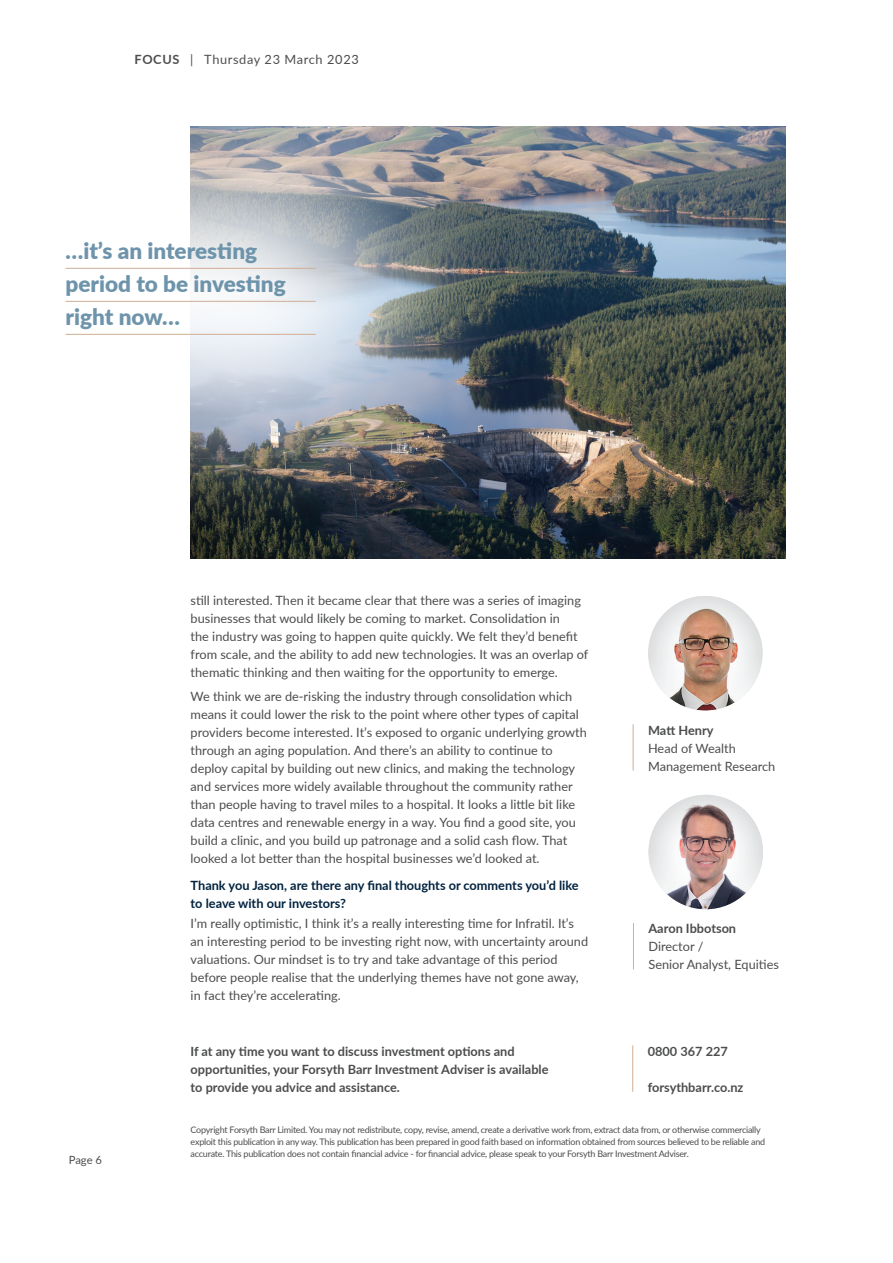
<style>
.page{position:relative;width:893px;height:1263px;background:#fff}
.page>*{position:absolute;margin:0;border:0;box-sizing:border-box;transform-origin:0 0}
.t1{font:900 22.5px/33px "Lato";color:#6e94ab}
.t2{font:12.75px/18px "Lato";color:#4b4c4d}
.t3{font:700 12.75px/18px "Lato";color:#4b4c4d}
.t4{font:700 12.75px/18px "Lato";color:#00223f}
.t5{font:12.75px "Lato";letter-spacing:.05em;color:#4b4c4d}
.t6{font:11.25px "Lato";color:#4b4c4d}
.t7{font:9px/12px "Lato";letter-spacing:-.025em;color:#4b4c4d}
.s1{font-weight:700}
</style>
<div class="page">
<img style="left:191px;top:127px;width:595px;height:431px">
<img style="left:65px;top:126px;width:450px;height:413px">
<hr style="left:66px;top:268px;width:250px;height:1px;background:#d1ae94">
<hr style="left:66px;top:301px;width:250px;height:1px;background:#d1ae94">
<hr style="left:66px;top:334px;width:250px;height:1px;background:#d1ae94">
<hr style="left:632px;top:1045px;width:1px;height:47px;background:#d1ae94">
<hr style="left:633px;top:724px;width:1px;height:46px;background:#d1ae94">
<hr style="left:633px;top:923px;width:1px;height:46px;background:#d1ae94">
<img style="left:648px;top:596px;width:115px;height:114px;border-radius:57px">
<img style="left:648px;top:795px;width:115px;height:114px;border-radius:57px">
<p class="t5" style="left:135px;top:51px;width:226px"><span class="s1">FOCUS</span> | Thursday 23 March 2023</p>
<h1 class="t1" style="left:66px;top:234px;width:222px">…it’s an interesting period to be investing right now…</h1>
<p class="t2" style="left:191px;top:591px;width:399px">still interested. Then it became clear that there was a series of imaging businesses that would likely be coming to market. Consolidation in<br>the industry was going to happen quite quickly. We felt they’d benefit from scale, and the ability to add new technologies. It was an overlap of thematic thinking and then waiting for the opportunity to emerge.</p>
<p class="t2" style="left:191px;top:687px;width:398px">We think we are de-risking the industry through consolidation which means it could lower the risk to the point where other types of capital providers become interested. It’s exposed to organic underlying growth through an aging population. And there’s an ability to continue to deploy capital by building out new clinics, and making the technology and services more widely available throughout the community rather than people having to travel miles to a hospital. It looks a little bit like data centres and renewable energy in a way. You find a good site, you build a clinic, and you build up patronage and a solid cash flow. That looked a lot better than the hospital businesses we’d looked at.</p>
<p class="t4" style="left:191px;top:876px;width:390px">Thank you Jason, are there any final thoughts or comments you’d like to leave with our investors?</p>
<p class="t2" style="left:191px;top:914px;width:399px">I’m really optimistic, I think it’s a really interesting time for Infratil. It’s an interesting period to be investing right now, with uncertainty around valuations. Our mindset is to try and take advantage of this period before people realise that the underlying themes have not gone away, in fact they’re accelerating.</p>
<p class="t3" style="left:648px;top:720px;width:67px">Matt Henry</p>
<p class="t2" style="left:648px;top:738px;width:129px">Head of Wealth<br>Management Research</p>
<p class="t3" style="left:648px;top:919px;width:89px">Aaron Ibbotson</p>
<p class="t2" style="left:648px;top:937px;width:132px">Director /<br>Senior Analyst, Equities</p>
<p class="t6" style="left:69px;top:1151px;width:35px">Page 6</p>
<p class="t3" style="left:191px;top:1041px;width:359px">If at any time you want to discuss investment options and opportunities, your Forsyth Barr Investment Adviser is available to provide you advice and assistance.</p>
<p class="t3" style="left:648px;top:1041px;width:82px">0800 367 227</p>
<p class="t3" style="left:648px;top:1077px;width:97px">forsythbarr.co.nz</p>
<p class="t7" style="left:191px;top:1123px;width:576px">Copyright Forsyth Barr Limited. You may not redistribute, copy, revise, amend, create a derivative work from, extract data from, or otherwise commercially exploit this publication in any way. This publication has been prepared in good faith based on information obtained from sources believed to be reliable and accurate. This publication does not contain financial advice - for financial advice, please speak to your Forsyth Barr Investment Adviser.</p>
</div>
